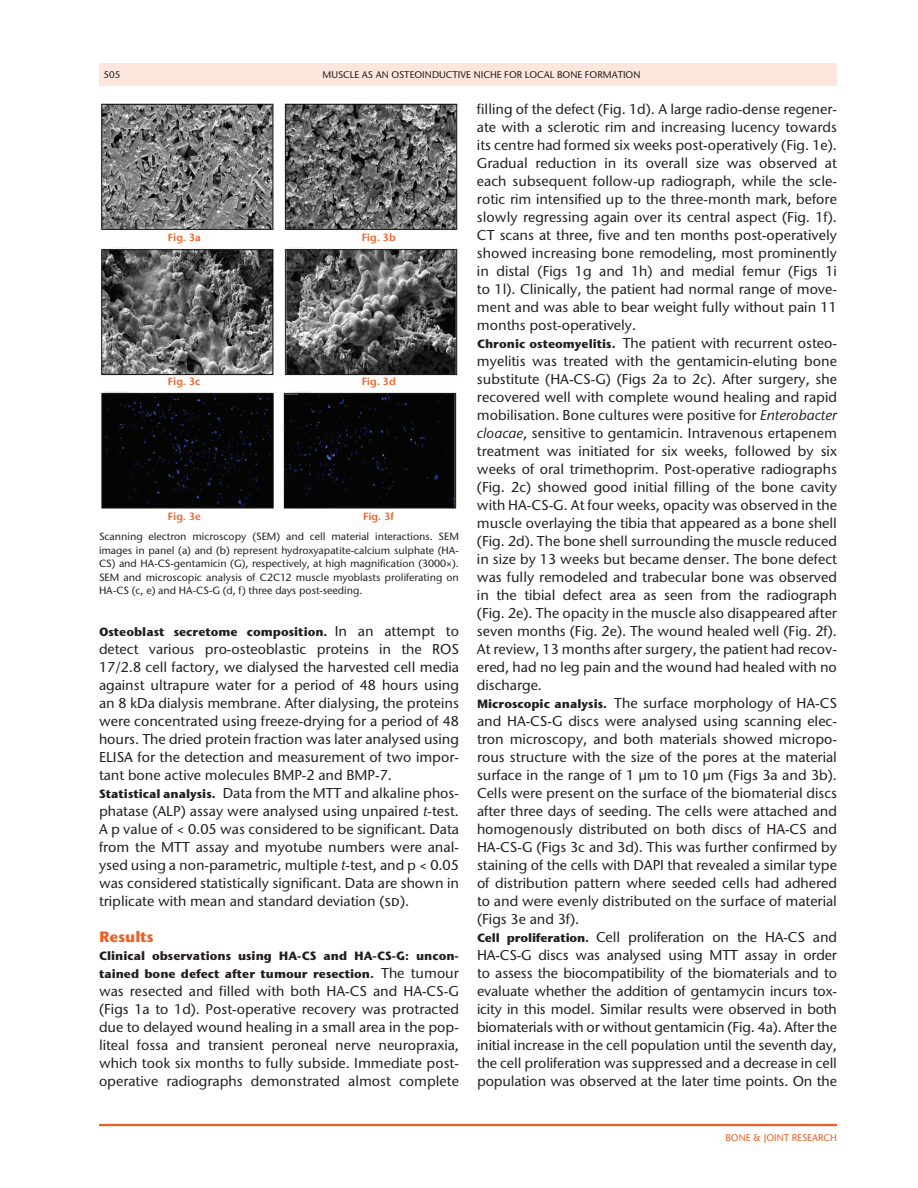
<style>
.page{position:relative;width:918px;height:1188px;background:#fff}
.page>*{position:absolute;margin:0;border:0;box-sizing:border-box;transform-origin:0 0}
.t1{font:700 15px "Stone Sans ITC Pro";color:#f25d23}
.t2{font:500 14.25px/18px "Stone Sans ITC Pro";color:#231f20}
.t3{font:700 12px/18px "Stone Sans ITC Pro";color:#231f20}
.t4{font:500 10.5px/13.5px "Stone Sans ITC Pro";color:#231f20;text-align:justify}
.t5{font:600 10.5px "Stone Sans ITC Pro";color:#f25d23}
.t6{font:500 9.75px "Stone Sans ITC Pro";color:#231f20}
.t7{font:500 9.75px "Stone Sans ITC Pro";color:#f25d23}
.s1{font-weight:500;font-size:14.25px}
.s2{font-weight:700;font-size:12px}
.s3{font-style:italic}
</style>
<div class="page">
<div style="left:99px;top:63px;width:738px;height:23px;background:#fde7dc"></div>
<hr style="left:99px;top:1124px;width:738px;height:2px;background:#f25d23">
<img style="left:101px;top:104px;width:357px;height:404px">
<p class="t6" style="left:104px;top:68px;width:18px">505</p>
<p class="t6" style="left:322px;top:68px;width:320px">Muscle as an osteoinductive niche for local bone formation</p>
<p class="t5" style="left:168px;top:231px;width:35px">Fig. 3a</p>
<p class="t5" style="left:362px;top:231px;width:36px">Fig. 3b</p>
<p class="t5" style="left:168px;top:375px;width:34px">Fig. 3c</p>
<p class="t5" style="left:362px;top:375px;width:36px">Fig. 3d</p>
<p class="t5" style="left:168px;top:510px;width:35px">Fig. 3e</p>
<p class="t5" style="left:363px;top:510px;width:32px">Fig. 3f</p>
<p class="t4" style="left:99px;top:530px;width:362px">Scanning electron microscopy (SEM) and cell material interactions. SEM images in panel (a) and (b) represent hydroxyapatite-calcium sulphate (HA-CS) and HA-CS-gentamicin (G), respectively, at high magnification (3000×).<br>SEM and microscopic analysis of C2C12 muscle myoblasts proliferating on HA-CS (c, e) and HA-CS-G (d, f) three days post-seeding.</p>
<p class="t3" style="left:99px;top:623px;width:362px">Osteoblast secretome composition. <span class="s1">In an attempt to</span></p>
<p class="t2" style="left:99px;top:640px;width:362px">detect various pro-osteoblastic proteins in the ROS 17/2.8 cell factory, we dialysed the harvested cell media against ultrapure water for a period of 48 hours using an 8 kDa dialysis membrane. After dialysing, the proteins were concentrated using freeze-drying for a period of 48 hours. The dried protein fraction was later analysed using ELISA for the detection and measurement of two impor&shy;tant bone active molecules BMP-2 and BMP-7.<br><span class="s2">Statistical analysis.</span> Data from the MTT and alkaline phos&shy;phatase (ALP) assay were analysed using unpaired <span class="s3">t</span>-test.<br>A p value of &lt; 0.05 was considered to be significant. Data from the MTT assay and myotube numbers were anal&shy;ysed using a non-parametric, multiple <span class="s3">t</span>-test, and p &lt; 0.05 was considered statistically significant. Data are shown in triplicate with mean and standard deviation (sd).</p>
<p class="t1" style="left:99px;top:927px;width:56px">Results</p>
<p class="t3" style="left:99px;top:947px;width:362px">Clinical observations using HA-CS and HA-CS-G: uncon&shy;tained bone defect after tumour resection. <span class="s1">The tumour</span></p>
<p class="t2" style="left:99px;top:982px;width:362px;text-align:justify">was resected and filled with both HA-CS and HA-CS-G (Figs 1a to 1d). Post-operative recovery was protracted due to delayed wound healing in a small area in the pop&shy;liteal fossa and transient peroneal nerve neuropraxia, which took six months to fully subside. Immediate post&shy;operative radiographs demonstrated almost complete</p>
<p class="t2" style="left:477px;top:100px;width:362px">filling of the defect (Fig. 1d). A large radio-dense regener&shy;ate with a sclerotic rim and increasing lucency towards its centre had formed six weeks post-operatively (Fig. 1e).<br>Gradual reduction in its overall size was observed at each subsequent follow-up radiograph, while the scle&shy;rotic rim intensified up to the three-month mark, before slowly regressing again over its central aspect (Fig. 1f).<br>CT scans at three, five and ten months post-operatively showed increasing bone remodeling, most prominently in distal (Figs 1g and 1h) and medial femur (Figs 1i to 1l). Clinically, the patient had normal range of move&shy;ment and was able to bear weight fully without pain 11 months post-operatively.<br><span class="s2">Chronic osteomyelitis.</span> The patient with recurrent osteo&shy;myelitis was treated with the gentamicin-eluting bone substitute (HA-CS-G) (Figs 2a to 2c). After surgery, she recovered well with complete wound healing and rapid mobilisation. Bone cultures were positive for <span class="s3">Enterobacter cloacae</span>, sensitive to gentamicin. Intravenous ertapenem treatment was initiated for six weeks, followed by six weeks of oral trimethoprim. Post-operative radiographs (Fig. 2c) showed good initial filling of the bone cavity with HA-CS-G. At four weeks, opacity was observed in the muscle overlaying the tibia that appeared as a bone shell (Fig. 2d). The bone shell surrounding the muscle reduced in size by 13 weeks but became denser. The bone defect was fully remodeled and trabecular bone was observed in the tibial defect area as seen from the radiograph (Fig. 2e). The opacity in the muscle also disappeared after seven months (Fig. 2e). The wound healed well (Fig. 2f).<br>At review, 13 months after surgery, the patient had recov&shy;ered, had no leg pain and the wound had healed with no discharge.<br><span class="s2">Microscopic analysis.</span> The surface morphology of HA-CS and HA-CS-G discs were analysed using scanning elec&shy;tron microscopy, and both materials showed micropo&shy;rous structure with the size of the pores at the material surface in the range of 1 µm to 10 µm (Figs 3a and 3b).<br>Cells were present on the surface of the biomaterial discs after three days of seeding. The cells were attached and homogenously distributed on both discs of HA-CS and HA-CS-G (Figs 3c and 3d). This was further confirmed by staining of the cells with DAPI that revealed a similar type of distribution pattern where seeded cells had adhered to and were evenly distributed on the surface of material (Figs 3e and 3f).<br><span class="s2">Cell proliferation.</span> Cell proliferation on the HA-CS and HA-CS-G discs was analysed using MTT assay in order to assess the biocompatibility of the biomaterials and to evaluate whether the addition of gentamycin incurs tox&shy;icity in this model. Similar results were observed in both biomaterials with or without gentamicin (Fig. 4a). After the initial increase in the cell population until the seventh day, the cell proliferation was suppressed and a decrease in cell population was observed at the later time points. On the</p>
<p class="t7" style="left:725px;top:1132px;width:8px">BONE</p>
<p class="t7" style="left:753px;top:1132px;width:20px">&amp; JOINT</p>
<p class="t7" style="left:792px;top:1132px;width:7px">RESEARCH</p>
</div>
